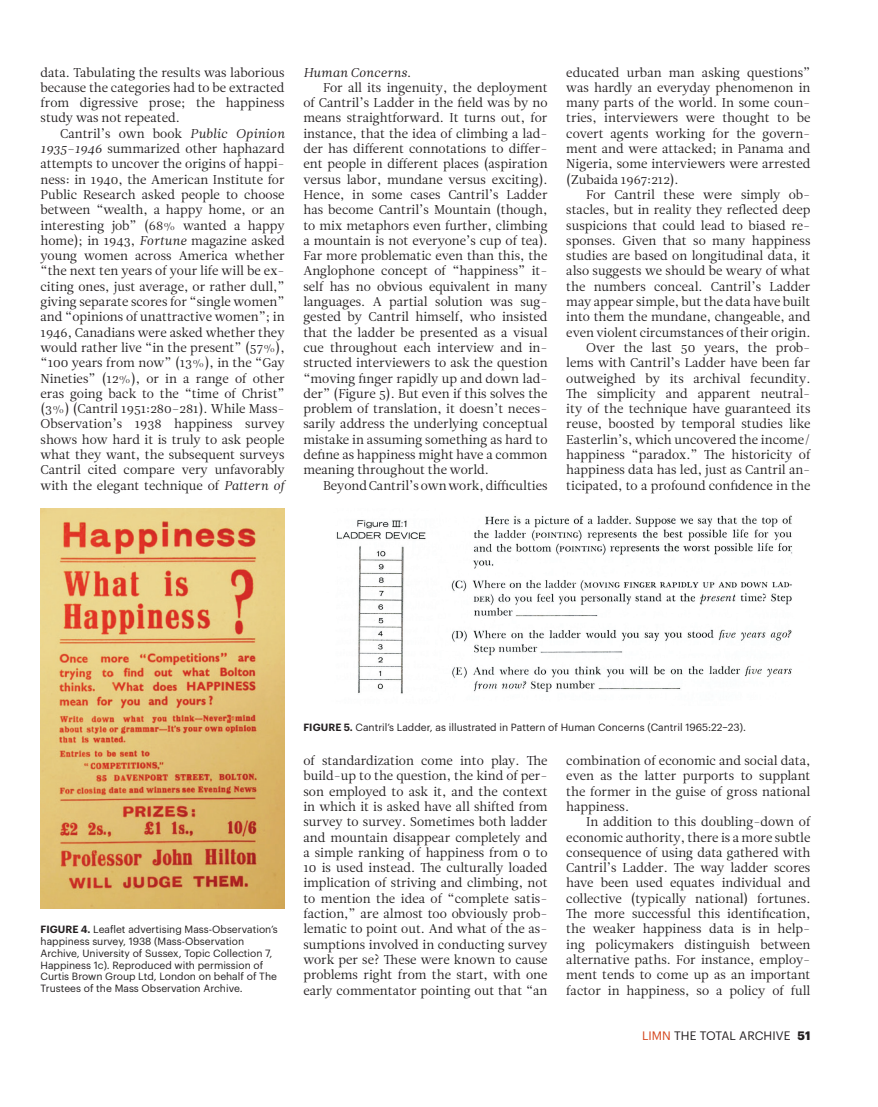
<style>
.page{position:relative;width:878px;height:1107px;background:#fff}
.page>*{position:absolute;margin:0;border:0;box-sizing:border-box;transform-origin:0 0}
.Body_text{font:12.75px/15.3px "Leitura News Roman 1";color:#231f20;text-align:justify}
.Body_text-2{font:12.75px "Leitura News Italic 1";color:#231f20}
.t1{font:12px "Graphik";letter-spacing:.005em;color:#231f20}
.t2{font:10.2px/12px "Graphik";color:#231f20}
.s1{font-family:"Leitura News Italic 1"}
.s2{font-family:"Leitura News Roman 1"}
.s3{font-weight:600}
.s4{color:#d4451c}
.s5{font-weight:700}
</style>
<div class="page">
<img style="left:40px;top:509px;width:244px;height:400px">
<img style="left:336px;top:515px;width:457px;height:179px">
<p class="Body_text" style="left:40px;top:66px;width:246px">data. Tabulating the results was laborious because the categories had to be extracted from digressive prose; the happiness study was not repeated.</p>
<p class="Body_text" style="left:40px;top:127px;width:246px;text-indent:20px">Cantril’s own book <span class="s1">Public Opinion 1935–1946</span> summarized other haphazard attempts to uncover the origins of happi&shy;ness: in 1940, the American Institute for Public Research asked people to choose between “wealth, a happy home, or an interesting job” (68% wanted a happy home); in 1943, <span class="s1">Fortune</span> magazine asked young women across America whether “the next ten years of your life will be ex&shy;citing ones, just average, or rather dull,” giving separate scores for “single women” and “opinions of unattractive women”; in 1946, Canadians were asked whether they would rather live “in the present” (57%), “100 years from now” (13%), in the “Gay Nineties” (12%), or in a range of other eras going back to the “time of Christ” (3%) (Cantril 1951:280–281). While Mass-Observation’s 1938 happiness survey shows how hard it is truly to ask people what they want, the subsequent surveys Cantril cited compare very unfavorably with the elegant technique of <span class="s1">Pattern of</span></p>
<p class="Body_text-2" style="left:303px;top:67px;width:109px">Human Concerns<span class="s2">.</span></p>
<p class="Body_text" style="left:303px;top:82px;width:246px;text-indent:20px">For all its ingenuity, the deployment of Cantril’s Ladder in the field was by no means straightforward. It turns out, for instance, that the idea of climbing a lad&shy;der has different connotations to differ&shy;ent people in different places (aspiration versus labor, mundane versus exciting).<br>Hence, in some cases Cantril’s Ladder has become Cantril’s Mountain (though, to mix metaphors even further, climbing a mountain is not everyone’s cup of tea).<br>Far more problematic even than this, the Anglophone concept of “happiness” it&shy;self has no obvious equivalent in many languages. A partial solution was sug&shy;gested by Cantril himself, who insisted that the ladder be presented as a visual cue throughout each interview and in&shy;structed interviewers to ask the question “moving finger rapidly up and down lad&shy;der” (Figure 5). But even if this solves the problem of translation, it doesn’t neces&shy;sarily address the underlying conceptual mistake in assuming something as hard to define as happiness might have a common meaning throughout the world.</p>
<p class="Body_text" style="left:323px;top:479px;width:226px">Beyond Cantril’s own work, difficulties</p>
<p class="Body_text" style="left:566px;top:66px;width:246px">educated urban man asking questions” was hardly an everyday phenomenon in many parts of the world. In some coun&shy;tries, interviewers were thought to be covert agents working for the govern&shy;ment and were attacked; in Panama and Nigeria, some interviewers were arrested (Zubaida 1967:212).</p>
<p class="Body_text" style="left:566px;top:189px;width:246px;text-indent:20px">For Cantril these were simply ob&shy;stacles, but in reality they reflected deep suspicions that could lead to biased re&shy;sponses. Given that so many happiness studies are based on longitudinal data, it also suggests we should be weary of what the numbers conceal. Cantril’s Ladder may appear simple, but the data have built into them the mundane, changeable, and even violent circumstances of their origin.</p>
<p class="Body_text" style="left:566px;top:342px;width:246px;text-indent:20px">Over the last 50 years, the prob&shy;lems with Cantril’s Ladder have been far outweighed by its archival fecundity.<br>The simplicity and apparent neutral&shy;ity of the technique have guaranteed its reuse, boosted by temporal studies like Easterlin’s, which uncovered the income/ happiness “paradox.” The historicity of happiness data has led, just as Cantril an&shy;ticipated, to a profound confidence in the</p>
<p class="t2" style="left:40px;top:922px;width:239px"><span class="s3">FIGURE 4.</span> Leaflet advertising Mass-Observation’s happiness survey, 1938 (Mass-Observation Archive, University of Sussex, Topic Collection 7, Happiness 1c). Reproduced with permission of Curtis Brown Group Ltd, London on behalf of The Trustees of the Mass Observation Archive.</p>
<p class="t2" style="left:303px;top:721px;width:444px"><span class="s3">FIGURE 5.</span> Cantril’s Ladder, as illustrated in Pattern of Human Concerns (Cantril 1965:22–23).</p>
<p class="Body_text" style="left:303px;top:755px;width:246px">of standardization come into play. The build-up to the question, the kind of per&shy;son employed to ask it, and the context in which it is asked have all shifted from survey to survey. Sometimes both ladder and mountain disappear completely and a simple ranking of happiness from 0 to 10 is used instead. The culturally loaded implication of striving and climbing, not to mention the idea of “complete satis&shy;faction,” are almost too obviously prob&shy;lematic to point out. And what of the as&shy;sumptions involved in conducting survey work per se? These were known to cause problems right from the start, with one early commentator pointing out that “an</p>
<p class="Body_text" style="left:566px;top:755px;width:245px">combination of economic and social data, even as the latter purports to supplant the former in the guise of gross national happiness.</p>
<p class="Body_text" style="left:566px;top:816px;width:246px;text-indent:20px">In addition to this doubling-down of economic authority, there is a more subtle consequence of using data gathered with Cantril’s Ladder. The way ladder scores have been used equates individual and collective (typically national) fortunes.<br>The more successful this identification, the weaker happiness data is in help&shy;ing policymakers distinguish between alternative paths. For instance, employ&shy;ment tends to come up as an important factor in happiness, so a policy of full</p>
<p class="t1" style="left:642px;top:1026px;width:170px"><span class="s4">LIMN</span> THE TOTAL ARCHIVE <span class="s5">51</span></p>
</div>
